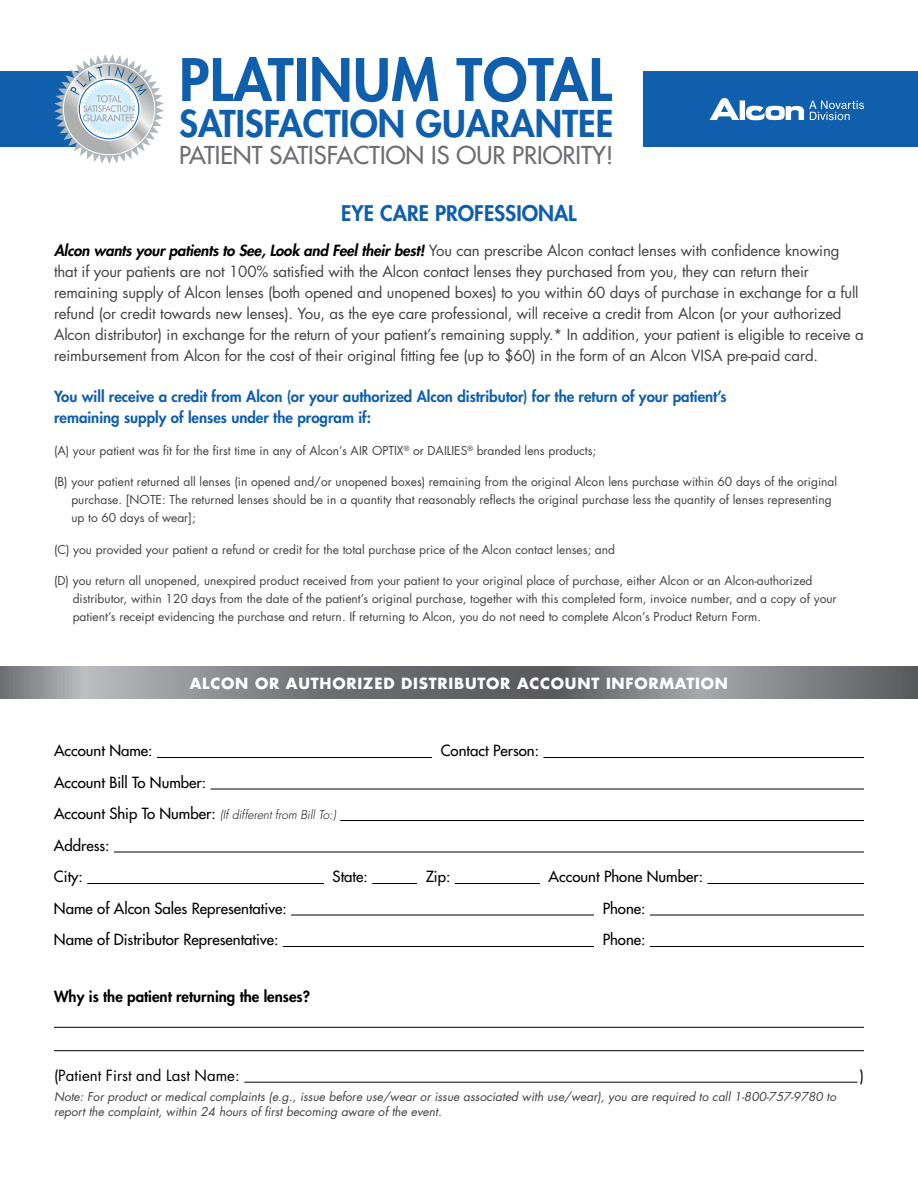
<style>
.page{position:relative;width:918px;height:1188px;background:#fff}
.page>*{position:absolute;margin:0;border:0;box-sizing:border-box;transform-origin:0 0}
.t1{font:800 57px "Futura Std";letter-spacing:.01em;color:#105fad}
.t2{font:800 36px "Futura Std";color:#105fad}
.t3{font:500 24px "Futura Std";color:#6d6e71}
.t4{font:800 21px "Futura Std";color:#105fad}
.t5{font:15px/21px "Futura Std";letter-spacing:-.01em;color:#414042}
.t6{font:500 15px/31.5px "Futura Std";color:#000}
.t7{font:800 15px/21px "Futura Std";color:#105fad}
.t8{font:700 15px "Futura Std";letter-spacing:.05em;color:#fff}
.t9{font:800 15px "Futura Std";color:#000}
.t10{font:15px "Futura Std";color:#000}
.t11{font:12px/18px "Futura Std";color:#414042}
.t12{font:italic 12px/15px "Futura Std";color:#414042}
.t13{font:italic 300 12px "Futura Std";color:#000}
.s1{font-weight:800;font-style:italic;color:#000}
.s2{font-weight:500;font-style:normal;font-size:15px}
</style>
<div class="page">
<hr style="left:157px;top:757px;width:275px;height:1px;background:#000">
<hr style="left:543px;top:757px;width:321px;height:1px;background:#000">
<hr style="left:210px;top:789px;width:654px;height:1px;background:#000">
<hr style="left:340px;top:820px;width:524px;height:1px;background:#000">
<hr style="left:114px;top:852px;width:750px;height:1px;background:#000">
<hr style="left:87px;top:883px;width:237px;height:1px;background:#000">
<hr style="left:372px;top:883px;width:45px;height:1px;background:#000">
<hr style="left:455px;top:883px;width:85px;height:1px;background:#000">
<hr style="left:707px;top:883px;width:157px;height:1px;background:#000">
<hr style="left:291px;top:915px;width:303px;height:1px;background:#000">
<hr style="left:650px;top:915px;width:214px;height:1px;background:#000">
<hr style="left:283px;top:946px;width:311px;height:1px;background:#000">
<hr style="left:650px;top:946px;width:214px;height:1px;background:#000">
<hr style="left:54px;top:1027px;width:810px;height:1px;background:#000">
<hr style="left:54px;top:1050px;width:810px;height:1px;background:#000">
<hr style="left:244px;top:1082px;width:613px;height:1px;background:#000">
<svg style="left:0;top:666px;width:918px;height:33px;background:#7e8083"></svg>
<div style="left:0;top:71px;width:109px;height:76px;background:#105fad"></div>
<div style="left:643px;top:71px;width:275px;height:76px;background:#105fad"></div>
<svg style="left:54px;top:54px;width:110px;height:110px"></svg>
<svg style="left:710px;top:98px;width:154px;height:22px"></svg>
<h1 class="t1" style="left:179px;top:44px;width:434px">PLATINUM TOTAL</h1>
<h2 class="t2" style="left:179px;top:101px;width:436px">SATISFACTION GUARANTEE</h2>
<h3 class="t3" style="left:179px;top:140px;width:436px">PATIENT SATISFACTION IS OUR PRIORITY!</h3>
<h3 class="t4" style="left:341px;top:200px;width:237px">EYE CARE PROFESSIONAL</h3>
<p class="t5" style="left:54px;top:240px;width:811px"><span class="s1">Alcon wants your patients to See, Look and Feel their best!</span> You can prescribe Alcon contact lenses with confidence knowing that if your patients are not 100% satisfied with the Alcon contact lenses they purchased from you, they can return their remaining supply of Alcon lenses (both opened and unopened boxes) to you within 60 days of purchase in exchange for a full refund (or credit towards new lenses). You, as the eye care professional, will receive a credit from Alcon (or your authorized Alcon distributor) in exchange for the return of your patient’s remaining supply.* In addition, your patient is eligible to receive a reimbursement from Alcon for the cost of their original fitting fee (up to $60) in the form of an Alcon VISA pre-paid card.</p>
<p class="t7" style="left:54px;top:386px;width:674px">You will receive a credit from Alcon (or your authorized Alcon distributor) for the return of your patient’s remaining supply of lenses under the program if:</p>
<p class="t11" style="left:54px;top:441px;width:544px">(A) your patient was fit for the first time in any of Alcon’s AIR OPTIX<sup>®</sup> or DAILIES<sup>®</sup> branded lens products;</p>
<p class="t11" style="left:71px;top:473px;width:767px;text-indent:-17px">(B) your patient returned all lenses (in opened and/or unopened boxes) remaining from the original Alcon lens purchase within 60 days of the original purchase. [NOTE: The returned lenses should be in a quantity that reasonably reflects the original purchase less the quantity of lenses representing up to 60 days of wear];</p>
<p class="t11" style="left:54px;top:540px;width:563px">(C) you provided your patient a refund or credit for the total purchase price of the Alcon contact lenses; and</p>
<p class="t11" style="left:73px;top:572px;width:765px;text-indent:-19px">(D) you return all unopened, unexpired product received from your patient to your original place of purchase, either Alcon or an Alcon-authorized distributor, within 120 days from the date of the patient’s original purchase, together with this completed form, invoice number, and a copy of your patient’s receipt evidencing the purchase and return. If returning to Alcon, you do not need to complete Alcon’s Product Return Form.</p>
<p class="t8" style="left:190px;top:673px;width:540px">ALCON OR AUTHORIZED DISTRIBUTOR ACCOUNT INFORMATION</p>
<p class="t6" style="left:54px;top:735px;width:100px">Account Name:</p>
<p class="t6" style="left:441px;top:735px;width:100px">Contact Person:</p>
<p class="t6" style="left:54px;top:766px;width:154px">Account Bill To Number:</p>
<p class="t13" style="left:54px;top:807px;width:283px"><span class="s2">Account Ship To Number:</span> (If different from Bill To:)</p>
<p class="t6" style="left:54px;top:829px;width:57px">Address:<br>City:</p>
<p class="t6" style="left:333px;top:861px;width:37px">State:</p>
<p class="t6" style="left:426px;top:861px;width:26px">Zip:</p>
<p class="t6" style="left:549px;top:861px;width:156px">Account Phone Number:</p>
<p class="t6" style="left:54px;top:892px;width:234px">Name of Alcon Sales Representative:</p>
<p class="t6" style="left:603px;top:892px;width:44px">Phone:</p>
<p class="t6" style="left:54px;top:924px;width:226px">Name of Distributor Representative:</p>
<p class="t6" style="left:603px;top:924px;width:44px">Phone:</p>
<p class="t9" style="left:54px;top:987px;width:258px">Why is the patient returning the lenses?</p>
<p class="t10" style="left:54px;top:1066px;width:187px">(Patient First and Last Name:</p>
<p class="t10" style="left:860px;top:1066px;width:6px">)</p>
<p class="t12" style="left:54px;top:1089px;width:784px">Note: For product or medical complaints (e.g., issue before use/wear or issue associated with use/wear), you are required to call 1-800-757-9780 to report the complaint, within 24 hours of first becoming aware of the event.</p>
</div>
